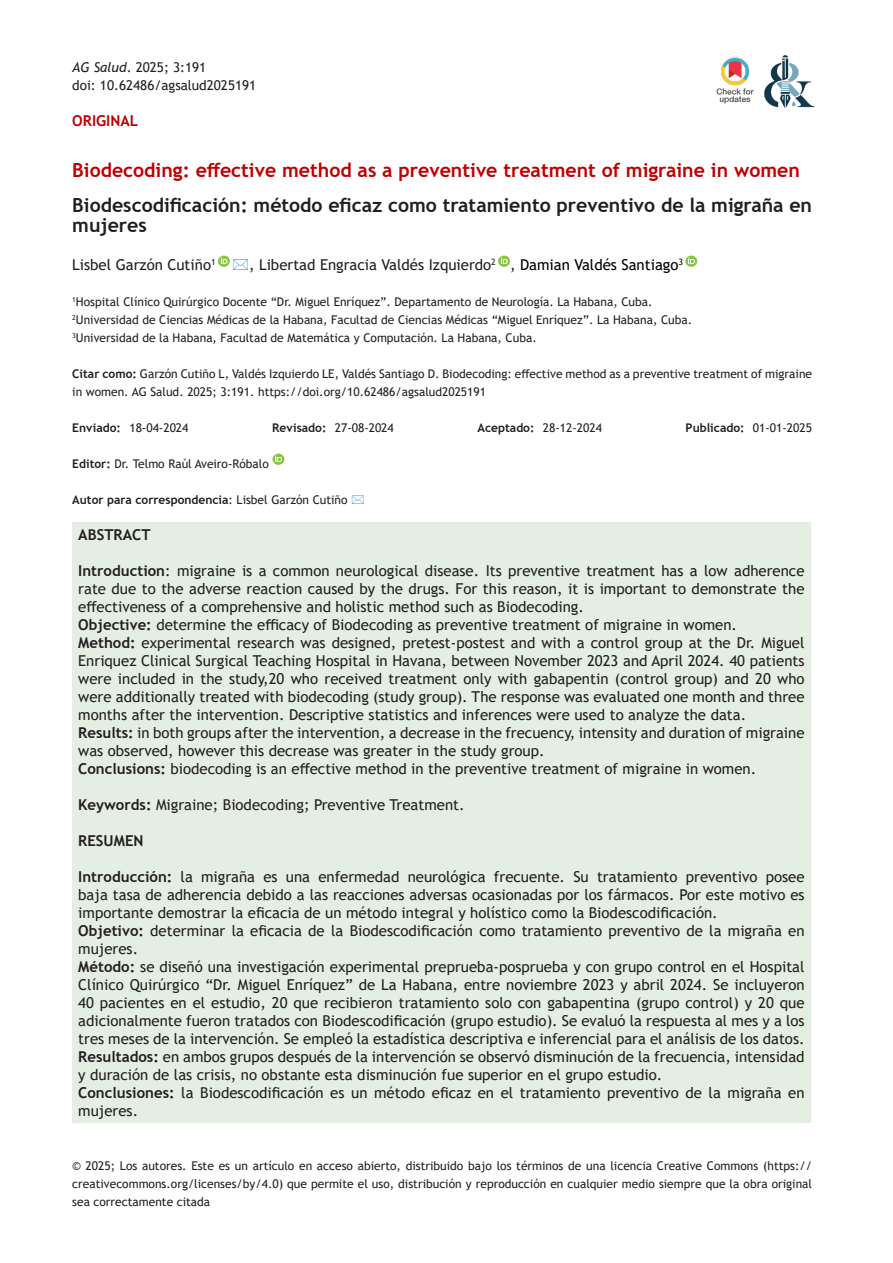
<style>
.page{position:relative;width:893px;height:1263px;background:#fff}
.page>*{position:absolute;margin:0;border:0;box-sizing:border-box;transform-origin:0 0}
.t1{font:700 19.5px/19.5px "Trebuchet MS";color:#231f20}
.t2{font:700 19.5px "Trebuchet MS";color:#be0000}
.t3{font:15px/18px "Trebuchet MS";color:#231f20;text-align:justify}
.t4{font:700 15px "Trebuchet MS";color:#231f20}
.t5{font:700 15px "Trebuchet MS";color:#be0000}
.t6{font:13.5px "Trebuchet MS";color:#231f20}
.t7{font:12px/18px "Trebuchet MS";color:#231f20;text-align:justify}
.t8{font:700 12px "Trebuchet MS";color:#231f20}
.s1{font-style:italic}
.s2{color:#000}
.s3{font-weight:700}
.s4{font-weight:400}
</style>
<div class="page">
<img style="left:716px;top:55px;width:99px;height:53px">
<svg style="left:498px;top:256px;width:12px;height:11px"></svg>
<svg style="left:685px;top:256px;width:12px;height:11px"></svg>
<div style="left:72px;top:522px;width:739px;height:600px;background:#e4eee3"></div>
<svg style="left:272px;top:454px;width:12px;height:11px"></svg>
<svg style="left:218px;top:256px;width:12px;height:11px"></svg>
<p class="t6" style="left:72px;top:59px;width:135px"><span class="s1">AG Salud</span>. 2025; 3:191</p>
<p class="t6" style="left:72px;top:77px;width:185px">doi: 10.62486/agsalud2025191</p>
<p class="t5" style="left:72px;top:111px;width:67px">ORIGINAL</p>
<p class="t2" style="left:72px;top:158px;width:729px">Biodecoding: effective method as a preventive treatment of migraine in women</p>
<p class="t1" style="left:72px;top:196px;width:741px">Biodescodificación: método eficaz como tratamiento preventivo de la migraña en mujeres</p>
<p class="t3" style="left:72px;top:256px;width:145px">Lisbel Garzón Cutiño<sup>1</sup></p>
<p class="t3" style="left:249px;top:256px;width:435px">, Libertad Engracia Valdés Izquierdo<sup>2</sup> , <span class="s2">Damian Valdés Santiago</span><sup>3</sup></p>
<p class="t7" style="left:72px;top:293px;width:582px"><sup>1</sup>Hospital Clínico Quirúrgico Docente “Dr. Miguel Enríquez”. Departamento de Neurología. La Habana, Cuba.</p>
<p class="t7" style="left:72px;top:311px;width:621px"><sup>2</sup>Universidad de Ciencias Médicas de la Habana, Facultad de Ciencias Médicas “Miguel Enríquez”. La Habana, Cuba.</p>
<p class="t7" style="left:72px;top:329px;width:466px"><sup>3</sup>Universidad de la Habana, Facultad de Matemática y Computación. La Habana, Cuba.</p>
<p class="t7" style="left:72px;top:365px;width:741px"><span class="s3">Citar como:</span> Garzón Cutiño L, Valdés Izquierdo LE, Valdés Santiago D. Biodecoding: effective method as a preventive treatment of migraine in women. AG Salud. 2025; 3:191. https://doi.org/10.62486/agsalud2025191</p>
<p class="t7" style="left:72px;top:419px;width:118px"><span class="s3">Enviado:</span> 18-04-2024</p>
<p class="t7" style="left:272px;top:419px;width:123px"><span class="s3">Revisado:</span> 27-08-2024</p>
<p class="t7" style="left:478px;top:419px;width:126px"><span class="s3">Aceptado:</span> 28-12-2024</p>
<p class="t8" style="left:686px;top:420px;width:128px">Publicado: <span class="s4">01-01-2025</span></p>
<p class="t7" style="left:72px;top:455px;width:198px"><span class="s3">Editor:</span> Dr. Telmo Raúl Aveiro-Róbalo</p>
<p class="t8" style="left:72px;top:492px;width:277px">Autor para correspondencia<span class="s4">: Lisbel Garzón Cutiño</span></p>
<p class="t4" style="left:78px;top:525px;width:74px">ABSTRACT</p>
<p class="t3" style="left:78px;top:562px;width:728px"><span class="s3">Introduction</span>: migraine is a common neurological disease. Its preventive treatment has a low adherence rate due to the adverse reaction caused by the drugs. For this reason, it is important to demonstrate the effectiveness of a comprehensive and holistic method such as Biodecoding.</p>
<p class="t3" style="left:78px;top:616px;width:660px"><span class="s3">Objective:</span> determine the efficacy of Biodecoding as preventive treatment of migraine in women.</p>
<p class="t3" style="left:78px;top:634px;width:728px"><span class="s3">Method:</span> experimental research was designed, pretest-postest and with a control group at the Dr. Miguel Enriquez Clinical Surgical Teaching Hospital in Havana, between November 2023 and April 2024. 40 patients were included in the study,20 who received treatment only with gabapentin (control group) and 20 who were additionally treated with biodecoding (study group). The response was evaluated one month and three months after the intervention. Descriptive statistics and inferences were used to analyze the data.</p>
<p class="t3" style="left:78px;top:724px;width:728px"><span class="s3">Results:</span> in both groups after the intervention, a decrease in the frecuency, intensity and duration of migraine was observed, however this decrease was greater in the study group.</p>
<p class="t3" style="left:78px;top:760px;width:679px"><span class="s3">Conclusions:</span> biodecoding is an effective method in the preventive treatment of migraine in women.</p>
<p class="t3" style="left:78px;top:796px;width:388px"><span class="s3">Keywords:</span> Migraine; Biodecoding; Preventive Treatment.</p>
<p class="t4" style="left:78px;top:831px;width:67px">RESUMEN</p>
<p class="t3" style="left:78px;top:868px;width:728px"><span class="s3">Introducción:</span> la migraña es una enfermedad neurológica frecuente. Su tratamiento preventivo posee baja tasa de adherencia debido a las reacciones adversas ocasionadas por los fármacos. Por este motivo es importante demostrar la eficacia de un método integral y holístico como la Biodescodificación.</p>
<p class="t3" style="left:78px;top:922px;width:728px"><span class="s3">Objetivo:</span> determinar la eficacia de la Biodescodificación como tratamiento preventivo de la migraña en mujeres.</p>
<p class="t3" style="left:78px;top:958px;width:728px"><span class="s3">Método:</span> se diseñó una investigación experimental preprueba-posprueba y con grupo control en el Hospital Clínico Quirúrgico “Dr. Miguel Enríquez” de La Habana, entre noviembre 2023 y abril 2024. Se incluyeron 40 pacientes en el estudio, 20 que recibieron tratamiento solo con gabapentina (grupo control) y 20 que adicionalmente fueron tratados con Biodescodificación (grupo estudio). Se evaluó la respuesta al mes y a los tres meses de la intervención. Se empleó la estadística descriptiva e inferencial para el análisis de los datos.</p>
<p class="t3" style="left:78px;top:1048px;width:728px"><span class="s3">Resultados:</span> en ambos grupos después de la intervención se observó disminución de la frecuencia, intensidad y duración de las crisis, no obstante esta disminución fue superior en el grupo estudio.</p>
<p class="t3" style="left:78px;top:1084px;width:728px"><span class="s3">Conclusiones:</span> la Biodescodificación es un método eficaz en el tratamiento preventivo de la migraña en mujeres.</p>
<p class="t7" style="left:72px;top:1157px;width:741px">© 2025; Los autores. Este es un artículo en acceso abierto, distribuido bajo los términos de una licencia Creative Commons (https:// creativecommons.org/licenses/by/4.0) que permite el uso, distribución y reproducción en cualquier medio siempre que la obra original sea correctamente citada</p>
</div>
